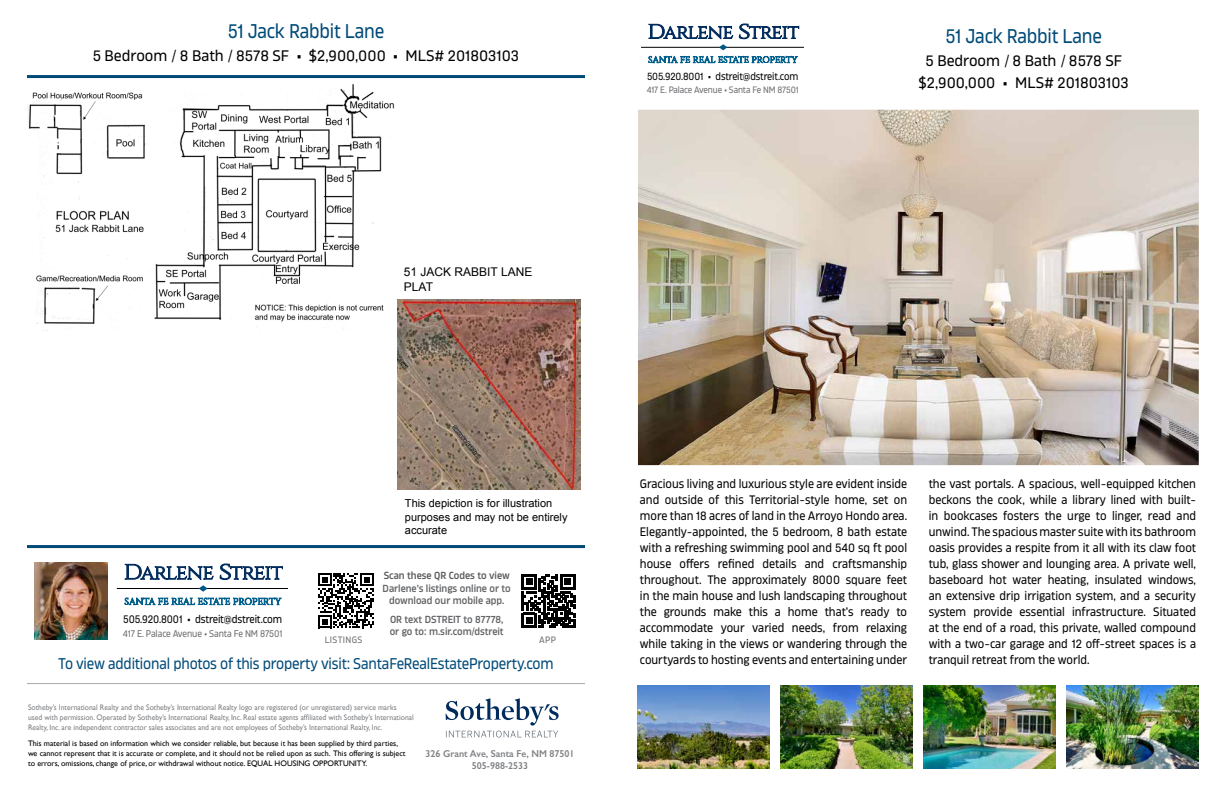
<style>
.page{position:relative;width:1224px;height:792px;background:#fff}
.page>*{position:absolute;margin:0;border:0;box-sizing:border-box;transform-origin:0 0}
.t1{font:19.9px "Karibu";letter-spacing:-.01em;color:#004a78;scale:.93 1}
.t2{font:15.5px "Karibu";letter-spacing:-.01em;color:#004a78;scale:.93 1}
.t3{font:15.2px/22.8px "Karibu";color:#000;text-align:center}
.t4{font:12.2px/16px "Karibu";color:#000;text-align:justify;scale:.95 1}
.t5{font:12px/14.4px "Arial";color:#000}
.t6{font:11px/13.2px "Arial";color:#000}
.t7{font:11px "Karibu";letter-spacing:-.015em;color:#000;scale:.93 1}
.t8{font:10.5px "Karibu";letter-spacing:-.015em;color:#000;scale:.93 1}
.t9{font:600 10.2px/12.5px "Karibu";color:#636466;text-align:center;scale:.95 1}
.t10{font:600 10.2px "Karibu";color:#58595b;scale:.95 1}
.t11{font:600 10px/12px "Gill Sans";color:#808285;text-align:center;scale:.95 1}
.t12{font:9.7px "Karibu";letter-spacing:-.01em;color:#6d6e71;scale:.93 1}
.t13{font:9.2px "Karibu";letter-spacing:-.01em;color:#6d6e71;scale:.93 1}
.t14{font:9.2px "Karibu";letter-spacing:.04em;color:#6d6e71;scale:.95 1}
.t15{font:9.2px "Karibu";letter-spacing:-.01em;color:#6d6e71;scale:.95 1}
.t16{font:8px/10px "Gill Sans";color:#808285;scale:.95 1}
.t17{font:8px/10px "Gill Sans";color:#000}
</style>
<div class="page">
<svg style="left:220px;top:564px;width:63px;height:16px"></svg>
<hr style="left:117px;top:588px;width:171px;height:1px;background:#000">
<svg style="left:125px;top:564px;width:88px;height:28px"></svg>
<svg style="left:125px;top:598px;width:156px;height:7px"></svg>
<img style="left:34px;top:563px;width:74px;height:77px">
<hr style="left:27px;top:75px;width:558px;height:3px;background:#004a78">
<svg style="left:446px;top:698px;width:113px;height:40px"></svg>
<hr style="left:27px;top:545px;width:558px;height:3px;background:#004a78">
<hr style="left:27px;top:683px;width:558px;height:1px;background:#a7a9ac">
<svg style="left:318px;top:573px;width:56px;height:55px"></svg>
<svg style="left:522px;top:574px;width:53px;height:54px"></svg>
<img style="left:638px;top:110px;width:561px;height:355px">
<img style="left:637px;top:686px;width:133px;height:82px">
<img style="left:780px;top:686px;width:133px;height:82px">
<img style="left:923px;top:686px;width:133px;height:82px">
<img style="left:1066px;top:686px;width:133px;height:82px">
<svg style="left:739px;top:24px;width:60px;height:15px"></svg>
<hr style="left:641px;top:47px;width:163px;height:1px;background:#000">
<svg style="left:649px;top:24px;width:84px;height:26px"></svg>
<svg style="left:649px;top:56px;width:149px;height:7px"></svg>
<img style="left:28px;top:84px;width:367px;height:247px">
<img style="left:398px;top:299px;width:183px;height:191px">
<h1 class="t1" style="left:228px;top:18px;width:170px">51 Jack Rabbit Lane</h1>
<p class="t3" style="left:93px;top:43px;width:428px">5 Bedroom / 8 Bath / 8578 SF • $2,900,000 • MLS# 201803103</p>
<p class="t5" style="left:404px;top:265px;width:130px">51 JACK RABBIT LANE<br>PLAT</p>
<p class="t8" style="left:647px;top:70px;width:164px">505.920.8001 • dstreit@dstreit.com</p>
<p class="t13" style="left:647px;top:84px;width:165px">417 E. Palace Avenue • Santa Fe NM 87501</p>
<h1 class="t1" style="left:945px;top:23px;width:170px">51 Jack Rabbit Lane</h1>
<p class="t3" style="left:919px;top:48px;width:212px">5 Bedroom / 8 Bath / 8578 SF $2,900,000 • MLS# 201803103</p>
<p class="t7" style="left:123px;top:612px;width:172px">505.920.8001 • dstreit@dstreit.com</p>
<p class="t12" style="left:123px;top:627px;width:173px">417 E. Palace Avenue • Santa Fe NM 87501</p>
<p class="t6" style="left:405px;top:497px;width:164px">This depiction is for illustration purposes and may not be entirely accurate</p>
<p class="t10" style="left:384px;top:569px;width:134px">Scan these QR Codes to view</p>
<p class="t9" style="left:383px;top:582px;width:136px">Darlene’s listings online or to download our mobile app.</p>
<p class="t9" style="left:390px;top:613px;width:122px;text-align:left">OR text DSTREIT to 87778, or go to: m.sir.com/dstreit</p>
<p class="t14" style="left:325px;top:634px;width:41px">LISTINGS</p>
<p class="t15" style="left:539px;top:634px;width:19px">APP</p>
<p class="t2" style="left:58px;top:653px;width:534px">To view additional photos of this property visit: SantaFeRealEstateProperty.com</p>
<p class="t16" style="left:28px;top:702px;width:408px">Sotheby’s International Realty and the Sotheby’s International Realty logo are registered (or unregistered) service marks<br>used with permission. Operated by Sotheby’s International Realty, Inc. Real estate agents affiliated with Sotheby’s International<br>Realty, Inc. are independent contractor sales associates and are not employees of Sotheby’s International Realty, Inc.</p>
<p class="t17" style="left:28px;top:738px;width:379px">This material is based on information which we consider reliable, but because it has been supplied by third parties, we cannot represent that it is accurate or complete, and it should not be relied upon as such. This offering is subject to errors, omissions, change of price, or withdrawal without notice. EQUAL HOUSING OPPORTUNITY.</p>
<p class="t11" style="left:426px;top:747px;width:158px">326 Grant Ave, Santa Fe, NM 87501<br>505-988-2533</p>
<p class="t4" style="left:640px;top:476px;width:283px">Gracious living and luxurious style are evident inside and outside of this Territorial-style home, set on more than 18 acres of land in the Arroyo Hondo area.<br>Elegantly-appointed, the 5 bedroom, 8 bath estate with a refreshing swimming pool and 540 sq ft pool house offers refined details and craftsmanship throughout. The approximately 8000 square feet in the main house and lush landscaping throughout the grounds make this a home that’s ready to accommodate your varied needs, from relaxing while taking in the views or wandering through the courtyards to hosting events and entertaining under</p>
<p class="t4" style="left:929px;top:476px;width:283px">the vast portals. A spacious, well-equipped kitchen beckons the cook, while a library lined with built&shy;in bookcases fosters the urge to linger, read and unwind. The spacious master suite with its bathroom oasis provides a respite from it all with its claw foot tub, glass shower and lounging area. A private well, baseboard hot water heating, insulated windows, an extensive drip irrigation system, and a security system provide essential infrastructure. Situated at the end of a road, this private, walled compound with a two-car garage and 12 off-street spaces is a tranquil retreat from the world.</p>
</div>
